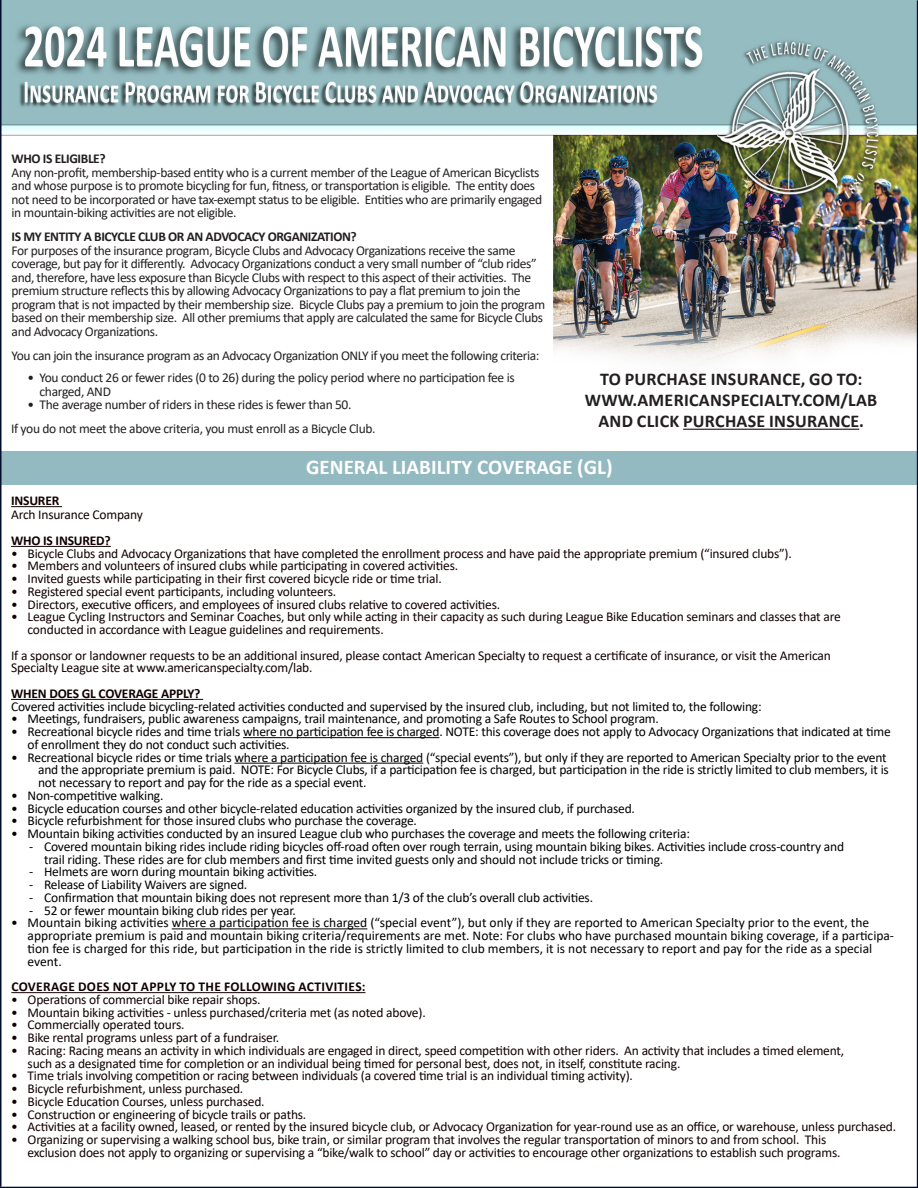
<style>
.page{position:relative;width:918px;height:1188px;background:#fff}
.page>*{position:absolute;margin:0;border:0;box-sizing:border-box;transform-origin:0 0}
.t1{font:700 21px "Calibri";color:#fff}
.Body_text{font:700 18px "Calibri";letter-spacing:.015em;color:#231f20}
.Body_text-2{font:13.5px "Calibri";letter-spacing:-.015em;color:#120000}
.Body_text-3{font:13.5px/12.8px "Calibri";letter-spacing:-.015em;color:#000}
.Body_text-4{font:13.5px/13.5px "Calibri";letter-spacing:-.03em;color:#231f20}
.t2{font:13.5px/12.8px "Calibri";color:#000101}
.Body_text-5{font:700 13.5px "Calibri";letter-spacing:-.03em;color:#231f20}
.Body_text-6{font:700 13.5px "Calibri";letter-spacing:.025em;color:#120000}
.Body_text-7{font:700 13.5px "Calibri";letter-spacing:-.005em;color:#120000}
</style>
<div class="page">
<img style="left:2px;top:0;width:915px;height:1186px">
<div style="left:0;top:451px;width:918px;height:33px;background:#92bac0"></div>
<hr style="left:11px;top:506px;width:51px;height:1px;background:#120000">
<hr style="left:11px;top:546px;width:100px;height:1px;background:#120000">
<hr style="left:11px;top:699px;width:192px;height:1px;background:#120000">
<hr style="left:243px;top:737px;width:196px;height:1px;background:#000">
<hr style="left:234px;top:763px;width:189px;height:1px;background:#000">
<hr style="left:172px;top:928px;width:195px;height:1px;background:#000101">
<hr style="left:11px;top:992px;width:355px;height:1px;background:#120000">
<hr style="left:0;top:0;width:2px;height:1187px;background:#000d2a">
<hr style="left:917px;top:0;width:1px;height:1187px;background:#000d2a">
<hr style="left:0;top:1187px;width:918px;height:1px;background:#000d2a">
<hr style="left:683px;top:429px;width:176px;height:1px;background:#231f20">
<p class="Body_text-5" style="left:12px;top:149px;width:96px">WHO IS ELIGIBLE?</p>
<p class="Body_text-4" style="left:12px;top:165px;width:532px">Any non-profit, membership-based entity who is a current member of the League of American Bicyclists and whose purpose is to promote bicycling for fun, fitness, or transportation is eligible. The entity does not need to be incorporated or have tax-exempt status to be eligible. Entities who are primarily engaged in mountain-biking activities are not eligible.</p>
<p class="Body_text-5" style="left:12px;top:227px;width:347px">IS MY ENTITY A BICYCLE CLUB OR AN ADVOCACY ORGANIZATION?</p>
<p class="Body_text-4" style="left:12px;top:243px;width:535px">For purposes of the insurance program, Bicycle Clubs and Advocacy Organizations receive the same coverage, but pay for it differently. Advocacy Organizations conduct a very small number of “club rides” and, therefore, have less exposure than Bicycle Clubs with respect to this aspect of their activities. The premium structure reflects this by allowing Advocacy Organizations to pay a flat premium to join the program that is not impacted by their membership size. Bicycle Clubs pay a premium to join the program based on their membership size. All other premiums that apply are calculated the same for Bicycle Clubs and Advocacy Organizations.</p>
<p class="Body_text-4" style="left:12px;top:348px;width:529px">You can join the insurance program as an Advocacy Organization ONLY if you meet the following criteria:</p>
<p class="Body_text-4" style="left:40px;top:371px;width:477px;text-indent:-12px">• You conduct 26 or fewer rides (0 to 26) during the policy period where no participation fee is charged, AND</p>
<p class="Body_text-4" style="left:28px;top:398px;width:325px">• The average number of riders in these rides is fewer than 50.</p>
<p class="Body_text-4" style="left:11px;top:422px;width:366px">If you do not meet the above criteria, you must enroll as a Bicycle Club.</p>
<p class="Body_text" style="left:600px;top:366px;width:264px">TO PURCHASE INSURANCE, GO TO:</p>
<p class="Body_text" style="left:585px;top:387px;width:294px">WWW.AMERICANSPECIALTY.COM/LAB</p>
<p class="Body_text" style="left:598px;top:408px;width:267px">AND CLICK PURCHASE INSURANCE.</p>
<p class="t1" style="left:306px;top:453px;width:308px">GENERAL LIABILITY COVERAGE (GL)</p>
<p class="Body_text-7" style="left:11px;top:491px;width:50px">INSURER</p>
<p class="Body_text-2" style="left:11px;top:505px;width:133px">Arch Insurance Company</p>
<p class="Body_text-7" style="left:11px;top:531px;width:101px">WHO IS INSURED?</p>
<p class="Body_text-2" style="left:11px;top:544px;width:782px">• Bicycle Clubs and Advocacy Organizations that have completed the enrollment process and have paid the appropriate premium (“insured clubs”).</p>
<p class="Body_text-2" style="left:11px;top:557px;width:449px">• Members and volunteers of insured clubs while participating in covered activities.</p>
<p class="Body_text-2" style="left:11px;top:569px;width:432px">• Invited guests while participating in their first covered bicycle ride or time trial.</p>
<p class="Body_text-2" style="left:11px;top:582px;width:327px">• Registered special event participants, including volunteers.</p>
<p class="Body_text-2" style="left:11px;top:595px;width:491px">• Directors, executive officers, and employees of insured clubs relative to covered activities.</p>
<p class="Body_text-2" style="left:11px;top:608px;width:831px">• League Cycling Instructors and Seminar Coaches, but only while acting in their capacity as such during League Bike Education seminars and classes that are</p>
<p class="Body_text-2" style="left:28px;top:620px;width:358px">conducted in accordance with League guidelines and requirements.</p>
<p class="Body_text-2" style="left:11px;top:646px;width:821px">If a sponsor or landowner requests to be an additional insured, please contact American Specialty to request a certificate of insurance, or visit the American</p>
<p class="Body_text-2" style="left:11px;top:659px;width:303px">Specialty League site at www.americanspecialty.com/lab.</p>
<p class="Body_text-7" style="left:11px;top:684px;width:191px">WHEN DOES GL COVERAGE APPLY?</p>
<p class="Body_text-3" style="left:11px;top:699px;width:752px">Covered activities include bicycling-related activities conducted and supervised by the insured club, including, but not limited to, the following:</p>
<p class="Body_text-3" style="left:11px;top:712px;width:649px">• Meetings, fundraisers, public awareness campaigns, trail maintenance, and promoting a Safe Routes to School program.</p>
<p class="Body_text-3" style="left:28px;top:725px;width:865px;text-indent:-16px">• Recreational bicycle rides and time trials where no participation fee is charged. NOTE: this coverage does not apply to Advocacy Organizations that indicated at time of enrollment they do not conduct such activities.</p>
<p class="Body_text-3" style="left:38px;top:750px;width:852px;text-indent:-27px">• Recreational bicycle rides or time trials where a participation fee is charged (“special events”), but only if they are reported to American Specialty prior to the event and the appropriate premium is paid. NOTE: For Bicycle Clubs, if a participation fee is charged, but participation in the ride is strictly limited to club members, it is not necessary to report and pay for the ride as a special event.</p>
<p class="Body_text-3" style="left:11px;top:789px;width:154px">• Non-competitive walking.</p>
<p class="Body_text-3" style="left:11px;top:801px;width:625px">• Bicycle education courses and other bicycle-related education activities organized by the insured club, if purchased.</p>
<p class="Body_text-3" style="left:11px;top:814px;width:407px">• Bicycle refurbishment for those insured clubs who purchase the coverage.</p>
<p class="Body_text-3" style="left:11px;top:827px;width:680px">• Mountain biking activities conducted by an insured League club who purchases the coverage and meets the following criteria:</p>
<p class="Body_text-3" style="left:44px;top:840px;width:802px;text-indent:-15px">- Covered mountain biking rides include riding bicycles off-road often over rough terrain, using mountain biking bikes. Activities include cross-country and trail riding. These rides are for club members and first time invited guests only and should not include tricks or timing.</p>
<p class="Body_text-3" style="left:29px;top:865px;width:290px">- Helmets are worn during mountain biking activities.</p>
<p class="Body_text-3" style="left:29px;top:878px;width:220px">- Release of Liability Waivers are signed.</p>
<p class="Body_text-3" style="left:29px;top:891px;width:566px">- Confirmation that mountain biking does not represent more than 1/3 of the club’s overall club activities.</p>
<p class="Body_text-3" style="left:29px;top:903px;width:268px">- 52 or fewer mountain biking club rides per year.</p>
<p class="t2" style="left:28px;top:916px;width:868px;text-indent:-16px">• Mountain biking activities where a participation fee is charged (“special event”), but only if they are reported to American Specialty prior to the event, the appropriate premium is paid and mountain biking criteria/requirements are met. Note: For clubs who have purchased mountain biking coverage, if a participa&shy;tion fee is charged for this ride, but participation in the ride is strictly limited to club members, it is not necessary to report and pay for the ride as a special event.</p>
<p class="Body_text-6" style="left:11px;top:977px;width:356px">COVERAGE DOES NOT APPLY TO THE FOLLOWING ACTIVITIES:</p>
<p class="Body_text-2" style="left:11px;top:990px;width:251px">• Operations of commercial bike repair shops.</p>
<p class="Body_text-2" style="left:11px;top:1003px;width:416px">• Mountain biking activities - unless purchased/criteria met (as noted above).</p>
<p class="Body_text-2" style="left:11px;top:1016px;width:175px">• Commercially operated tours.</p>
<p class="Body_text-2" style="left:11px;top:1028px;width:270px">• Bike rental programs unless part of a fundraiser.</p>
<p class="Body_text-2" style="left:11px;top:1041px;width:835px">• Racing: Racing means an activity in which individuals are engaged in direct, speed competition with other riders. An activity that includes a timed element,</p>
<p class="Body_text-2" style="left:28px;top:1054px;width:654px">such as a designated time for completion or an individual being timed for personal best, does not, in itself, constitute racing.</p>
<p class="Body_text-2" style="left:11px;top:1067px;width:623px">• Time trials involving competition or racing between individuals (a covered time trial is an individual timing activity).</p>
<p class="Body_text-2" style="left:11px;top:1079px;width:234px">• Bicycle refurbishment, unless purchased.</p>
<p class="Body_text-2" style="left:11px;top:1092px;width:255px">• Bicycle Education Courses, unless purchased.</p>
<p class="Body_text-2" style="left:11px;top:1105px;width:297px">• Construction or engineering of bicycle trails or paths.</p>
<p class="Body_text-2" style="left:11px;top:1118px;width:887px">• Activities at a facility owned, leased, or rented by the insured bicycle club, or Advocacy Organization for year-round use as an office, or warehouse, unless purchased.</p>
<p class="Body_text-2" style="left:11px;top:1130px;width:817px">• Organizing or supervising a walking school bus, bike train, or similar program that involves the regular transportation of minors to and from school. This</p>
<p class="Body_text-2" style="left:28px;top:1143px;width:814px">exclusion does not apply to organizing or supervising a “bike/walk to school” day or activities to encourage other organizations to establish such programs.</p>
</div>
